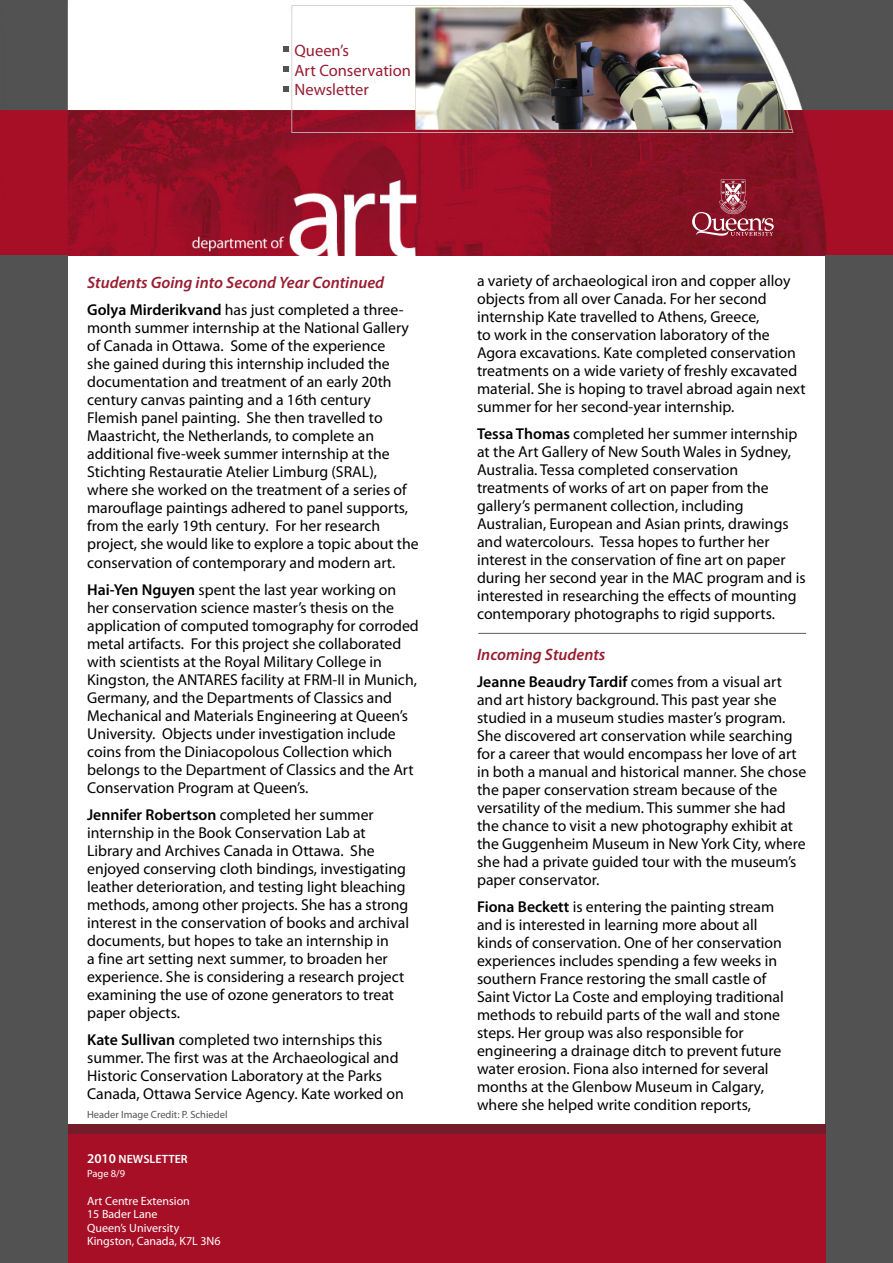
<style>
.page{position:relative;width:893px;height:1263px;background:#fff}
.page>*{position:absolute;margin:0;border:0;box-sizing:border-box;transform-origin:0 0}
.Title_2{font:italic 600 16.5px "Myriad Pro";color:#981d30}
.Title_2-2{font:16.5px "Myriad Pro";color:#981d31}
.Title_2-3{font:15.75px/18px "Myriad Pro";color:#000}
.Title_2-4{font:12px "Myriad Pro";color:#fff}
.Title_2-5{font:600 12px "Myriad Pro";color:#fff}
.Title_2-6{font:10.5px "Myriad Pro";color:#525252}
.Title_2-7{font:10.5px "Myriad Pro";color:#fff}
.s1{font-weight:600}
.s2{font-size:13.5px}
</style>
<div class="page">
<img style="left:0;top:0;width:893px;height:255px">
<img style="left:415px;top:8px;width:373px;height:122px">
<svg style="left:283px;top:46px;width:6px;height:6px"></svg>
<svg style="left:283px;top:66px;width:6px;height:6px"></svg>
<svg style="left:283px;top:86px;width:6px;height:6px"></svg>
<div style="left:826px;top:255px;width:67px;height:1008px;background:#525252"></div>
<div style="left:66px;top:1125px;width:760px;height:138px;background:#a70f26"></div>
<div style="left:66px;top:1125px;width:760px;height:9px;background:#741c2a"></div>
<svg style="left:692px;top:179px;width:82px;height:57px;background:#993948"></svg>
<div style="left:0;top:255px;width:67px;height:1008px;background:#525252"></div>
<hr style="left:478px;top:633px;width:328px;height:1px;background:#5e5d5d">
<p class="Title_2-2" style="left:295px;top:40px;width:56px">Queen’s</p>
<p class="Title_2-2" style="left:295px;top:60px;width:118px">Art Conservation</p>
<p class="Title_2-2" style="left:295px;top:80px;width:76px">Newsletter</p>
<p class="Title_2" style="left:87px;top:272px;width:299px">Students Going into Second Year Continued</p>
<p class="Title_2-3" style="left:87px;top:300px;width:333px"><span class="s1">Golya Mirderikvand</span> has just completed a three&shy;month summer internship at the National Gallery of Canada in Ottawa. Some of the experience<br>she gained during this internship included the documentation and treatment of an early 20th century canvas painting and a 16th century Flemish panel painting. She then travelled to Maastricht, the Netherlands, to complete an additional five-week summer internship at the Stichting Restauratie Atelier Limburg (SRAL), where she worked on the treatment of a series of marouflage paintings adhered to panel supports, from the early 19th century. For her research project, she would like to explore a topic about the</p>
<p class="Title_2-3" style="left:87px;top:554px;width:310px">conservation of contemporary and modern art.</p>
<p class="Title_2-3" style="left:87px;top:581px;width:333px"><span class="s1">Hai-Yen Nguyen</span> spent the last year working on her conservation science master’s thesis on the application of computed tomography for corroded metal artifacts. For this project she collaborated with scientists at the Royal Military College in Kingston, the ANTARES facility at FRM-II in Munich, Germany, and the Departments of Classics and Mechanical and Materials Engineering at Queen’s University. Objects under investigation include coins from the Diniacopolous Collection which belongs to the Department of Classics and the Art Conservation Program at Queen’s.</p>
<p class="Title_2-3" style="left:87px;top:806px;width:323px"><span class="s1">Jennifer Robertson</span> completed her summer internship in the Book Conservation Lab at Library and Archives Canada in Ottawa. She enjoyed conserving cloth bindings, investigating leather deterioration, and testing light bleaching methods, among other projects. She has a strong interest in the conservation of books and archival documents, but hopes to take an internship in<br>a fine art setting next summer, to broaden her experience. She is considering a research project examining the use of ozone generators to treat paper objects.</p>
<p class="Title_2-3" style="left:87px;top:1031px;width:318px"><span class="s1">Kate Sullivan</span> completed two internships this summer. The first was at the Archaeological and Historic Conservation Laboratory at the Parks Canada, Ottawa Service Agency. Kate worked on</p>
<p class="Title_2-6" style="left:87px;top:1107px;width:142px">Header Image Credit: P. Schiedel</p>
<p class="Title_2-5" style="left:87px;top:1151px;width:102px"><span class="s2">2010</span> NEWSLETTER</p>
<p class="Title_2-7" style="left:87px;top:1167px;width:40px">Page 8/9</p>
<p class="Title_2-4" style="left:87px;top:1193px;width:104px">Art Centre Extension</p>
<p class="Title_2-4" style="left:87px;top:1207px;width:72px">15 Bader Lane</p>
<p class="Title_2-4" style="left:87px;top:1220px;width:94px">Queen’s University</p>
<p class="Title_2-4" style="left:87px;top:1234px;width:135px">Kingston, Canada, K7L 3N6</p>
<p class="Title_2-3" style="left:477px;top:272px;width:330px">a variety of archaeological iron and copper alloy objects from all over Canada. For her second internship Kate travelled to Athens, Greece,<br>to work in the conservation laboratory of the Agora excavations. Kate completed conservation treatments on a wide variety of freshly excavated material. She is hoping to travel abroad again next summer for her second-year internship.</p>
<p class="Title_2-3" style="left:477px;top:425px;width:330px"><span class="s1">Tessa Thomas</span> completed her summer internship at the Art Gallery of New South Wales in Sydney, Australia. Tessa completed conservation treatments of works of art on paper from the gallery’s permanent collection, including Australian, European and Asian prints, drawings and watercolours. Tessa hopes to further her interest in the conservation of fine art on paper during her second year in the MAC program and is interested in researching the effects of mounting contemporary photographs to rigid supports.</p>
<p class="Title_2" style="left:477px;top:644px;width:130px">Incoming Students</p>
<p class="Title_2-3" style="left:477px;top:673px;width:331px"><span class="s1">Jeanne Beaudry Tardif</span> comes from a visual art and art history background. This past year she studied in a museum studies master’s program.<br>She discovered art conservation while searching for a career that would encompass her love of art in both a manual and historical manner. She chose the paper conservation stream because of the versatility of the medium. This summer she had the chance to visit a new photography exhibit at the Guggenheim Museum in New York City, where she had a private guided tour with the museum’s paper conservator.</p>
<p class="Title_2-3" style="left:477px;top:898px;width:308px"><span class="s1">Fiona Beckett</span> is entering the painting stream and is interested in learning more about all kinds of conservation. One of her conservation experiences includes spending a few weeks in southern France restoring the small castle of Saint Victor La Coste and employing traditional methods to rebuild parts of the wall and stone steps. Her group was also responsible for engineering a drainage ditch to prevent future water erosion. Fiona also interned for several months at the Glenbow Museum in Calgary, where she helped write condition reports,</p>
</div>
